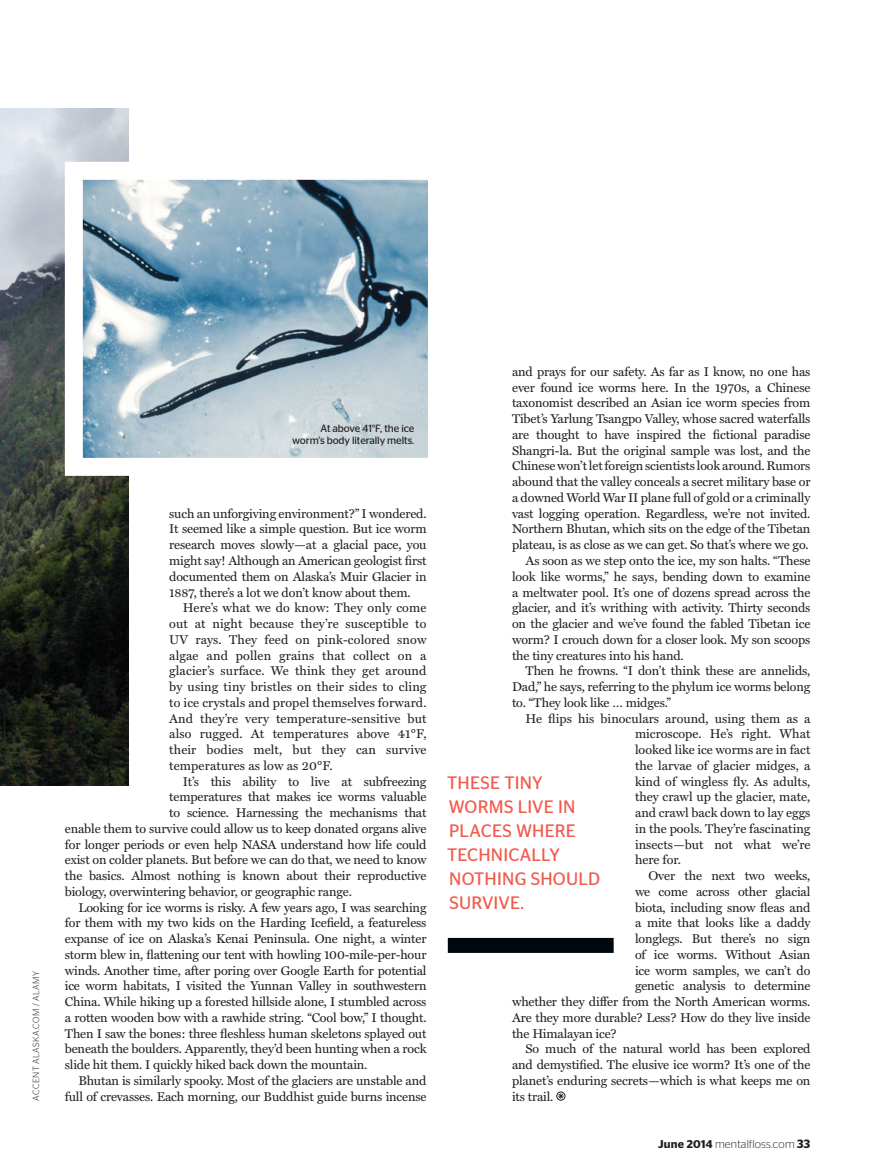
<style>
.page{position:relative;width:878px;height:1175px;background:#fff}
.page>*{position:absolute;margin:0;border:0;box-sizing:border-box;transform-origin:0 0}
.t1{font:18px/24px "Stag Sans";letter-spacing:.01em;color:#f15b4e}
.t2{font:12.75px "Miller Text";letter-spacing:-.01em;color:#231f20}
.t3{font:12.75px "Miller Text";letter-spacing:.01em;color:#231f20}
.t4{font:300 11.25px "Stag Sans";letter-spacing:.02em;color:#231f20}
.t5{font:10.5px/12px "Stag Sans";letter-spacing:-.01em;color:#231f20;text-align:right}
.t6{font:300 9px "Stag Sans";letter-spacing:.04em;color:#231f20}
.s1{font-weight:600}
.s2{font-weight:600;font-size:12px}
</style>
<div class="page">
<svg style="left:556px;top:1091px;width:9px;height:9px"></svg>
<img style="left:0;top:108px;width:129px;height:677px">
<div style="left:448px;top:938px;width:165px;height:15px;background:#00080f"></div>
<svg style="left:56px;top:153px;width:372px;height:332px"></svg>
<p class="t6" style="left:33px;top:1100px;width:131px;rotate:-90deg">ACCENT ALASKA.COM / ALAMY</p>
<p class="t5" style="left:292px;top:423px;width:124px">At above 41°F, the ice worm’s body literally melts.</p>
<p class="t2" style="left:169px;top:508px;width:259px">such an unforgiving environment?” I wondered.</p>
<p class="t2" style="left:169px;top:524px;width:259px">It seemed like a simple question. But ice worm</p>
<p class="t2" style="left:169px;top:540px;width:259px">research moves slowly—at a glacial pace, you</p>
<p class="t2" style="left:169px;top:555px;width:259px">might say! Although an American geologist first</p>
<p class="t2" style="left:169px;top:571px;width:259px">documented them on Alaska’s Muir Glacier in</p>
<p class="t2" style="left:169px;top:587px;width:243px">1887, there’s a lot we don’t know about them.</p>
<p class="t3" style="left:183px;top:603px;width:245px">Here’s what we do know: They only come</p>
<p class="t3" style="left:169px;top:618px;width:259px">out at night because they’re susceptible to</p>
<p class="t3" style="left:169px;top:634px;width:259px">UV rays. They feed on pink-colored snow</p>
<p class="t3" style="left:169px;top:650px;width:259px">algae and pollen grains that collect on a</p>
<p class="t3" style="left:169px;top:666px;width:259px">glacier’s surface. We think they get around</p>
<p class="t3" style="left:169px;top:681px;width:259px">by using tiny bristles on their sides to cling</p>
<p class="t3" style="left:169px;top:697px;width:259px">to ice crystals and propel themselves forward.</p>
<p class="t3" style="left:169px;top:713px;width:259px">And they’re very temperature-sensitive but</p>
<p class="t3" style="left:169px;top:729px;width:259px">also rugged. At temperatures above 41°F,</p>
<p class="t3" style="left:169px;top:744px;width:259px">their bodies melt, but they can survive</p>
<p class="t3" style="left:169px;top:760px;width:165px">temperatures as low as 20°F.</p>
<p class="t2" style="left:183px;top:776px;width:245px">It’s this ability to live at subfreezing</p>
<p class="t2" style="left:169px;top:792px;width:259px">temperatures that makes ice worms valuable</p>
<p class="t2" style="left:169px;top:807px;width:259px">to science. Harnessing the mechanisms that</p>
<p class="t2" style="left:65px;top:823px;width:363px">enable them to survive could allow us to keep donated organs alive</p>
<p class="t2" style="left:65px;top:839px;width:363px">for longer periods or even help NASA understand how life could</p>
<p class="t2" style="left:65px;top:855px;width:363px">exist on colder planets. But before we can do that, we need to know</p>
<p class="t2" style="left:65px;top:870px;width:363px">the basics. Almost nothing is known about their reproductive</p>
<p class="t2" style="left:65px;top:886px;width:288px">biology, overwintering behavior, or geographic range.</p>
<p class="t2" style="left:78px;top:902px;width:350px">Looking for ice worms is risky. A few years ago, I was searching</p>
<p class="t2" style="left:65px;top:918px;width:363px">for them with my two kids on the Harding Icefield, a featureless</p>
<p class="t2" style="left:65px;top:933px;width:363px">expanse of ice on Alaska’s Kenai Peninsula. One night, a winter</p>
<p class="t2" style="left:65px;top:949px;width:363px">storm blew in, flattening our tent with howling 100-mile-per-hour</p>
<p class="t2" style="left:65px;top:965px;width:363px">winds. Another time, after poring over Google Earth for potential</p>
<p class="t2" style="left:65px;top:981px;width:363px">ice worm habitats, I visited the Yunnan Valley in southwestern</p>
<p class="t2" style="left:65px;top:996px;width:363px">China. While hiking up a forested hillside alone, I stumbled across</p>
<p class="t2" style="left:65px;top:1012px;width:363px">a rotten wooden bow with a rawhide string. “Cool bow,” I thought.</p>
<p class="t2" style="left:65px;top:1028px;width:363px">Then I saw the bones: three fleshless human skeletons splayed out</p>
<p class="t2" style="left:65px;top:1044px;width:363px">beneath the boulders. Apparently, they’d been hunting when a rock</p>
<p class="t2" style="left:65px;top:1059px;width:304px">slide hit them. I quickly hiked back down the mountain.</p>
<p class="t2" style="left:78px;top:1075px;width:349px">Bhutan is similarly spooky. Most of the glaciers are unstable and</p>
<p class="t2" style="left:65px;top:1091px;width:363px">full of crevasses. Each morning, our Buddhist guide burns incense</p>
<p class="t2" style="left:512px;top:366px;width:300px">and prays for our safety. As far as I know, no one has</p>
<p class="t2" style="left:512px;top:382px;width:300px">ever found ice worms here. In the 1970s, a Chinese</p>
<p class="t2" style="left:512px;top:398px;width:300px">taxonomist described an Asian ice worm species from</p>
<p class="t2" style="left:512px;top:414px;width:300px">Tibet’s Yarlung Tsangpo Valley, whose sacred waterfalls</p>
<p class="t2" style="left:512px;top:429px;width:300px">are thought to have inspired the fictional paradise</p>
<p class="t2" style="left:512px;top:445px;width:300px">Shangri-la. But the original sample was lost, and the</p>
<p class="t2" style="left:512px;top:461px;width:300px">Chinese won’t let foreign scientists look around. Rumors</p>
<p class="t2" style="left:512px;top:477px;width:300px">abound that the valley conceals a secret military base or</p>
<p class="t2" style="left:512px;top:492px;width:300px">a downed World War II plane full of gold or a criminally</p>
<p class="t2" style="left:512px;top:508px;width:300px">vast logging operation. Regardless, we’re not invited.</p>
<p class="t2" style="left:512px;top:524px;width:300px">Northern Bhutan, which sits on the edge of the Tibetan</p>
<p class="t2" style="left:512px;top:540px;width:298px">plateau, is as close as we can get. So that’s where we go.</p>
<p class="t2" style="left:525px;top:555px;width:286px">As soon as we step onto the ice, my son halts. “These</p>
<p class="t2" style="left:512px;top:571px;width:300px">look like worms,” he says, bending down to examine</p>
<p class="t2" style="left:512px;top:587px;width:300px">a meltwater pool. It’s one of dozens spread across the</p>
<p class="t2" style="left:512px;top:603px;width:300px">glacier, and it’s writhing with activity. Thirty seconds</p>
<p class="t2" style="left:512px;top:618px;width:300px">on the glacier and we’ve found the fabled Tibetan ice</p>
<p class="t2" style="left:512px;top:634px;width:300px">worm? I crouch down for a closer look. My son scoops</p>
<p class="t2" style="left:512px;top:650px;width:173px">the tiny creatures into his hand.</p>
<p class="t2" style="left:525px;top:666px;width:286px">Then he frowns. “I don’t think these are annelids,</p>
<p class="t2" style="left:512px;top:681px;width:300px">Dad,” he says, referring to the phylum ice worms belong</p>
<p class="t2" style="left:512px;top:697px;width:160px">to. “They look like … midges.”</p>
<p class="t2" style="left:525px;top:713px;width:286px">He flips his binoculars around, using them as a</p>
<p class="t2" style="left:635px;top:729px;width:177px">microscope. He’s right. What</p>
<p class="t2" style="left:635px;top:744px;width:177px">looked like ice worms are in fact</p>
<p class="t2" style="left:635px;top:760px;width:177px">the larvae of glacier midges, a</p>
<p class="t2" style="left:635px;top:776px;width:177px">kind of wingless fly. As adults,</p>
<p class="t2" style="left:635px;top:792px;width:177px">they crawl up the glacier, mate,</p>
<p class="t2" style="left:635px;top:807px;width:177px">and crawl back down to lay eggs</p>
<p class="t2" style="left:635px;top:823px;width:177px">in the pools. They’re fascinating</p>
<p class="t2" style="left:635px;top:839px;width:177px">insects—but not what we’re</p>
<p class="t2" style="left:635px;top:855px;width:48px">here for.</p>
<p class="t2" style="left:648px;top:870px;width:163px">Over the next two weeks,</p>
<p class="t2" style="left:635px;top:886px;width:177px">we come across other glacial</p>
<p class="t2" style="left:635px;top:902px;width:177px">biota, including snow fleas and</p>
<p class="t2" style="left:635px;top:918px;width:177px">a mite that looks like a daddy</p>
<p class="t2" style="left:635px;top:933px;width:177px">longlegs. But there’s no sign</p>
<p class="t2" style="left:635px;top:949px;width:177px">of ice worms. Without Asian</p>
<p class="t2" style="left:635px;top:965px;width:177px">ice worm samples, we can’t do</p>
<p class="t2" style="left:635px;top:981px;width:177px">genetic analysis to determine</p>
<p class="t2" style="left:512px;top:996px;width:300px">whether they differ from the North American worms.</p>
<p class="t2" style="left:512px;top:1012px;width:300px">Are they more durable? Less? How do they live inside</p>
<p class="t2" style="left:512px;top:1028px;width:106px">the Himalayan ice?</p>
<p class="t2" style="left:525px;top:1044px;width:286px">So much of the natural world has been explored</p>
<p class="t2" style="left:512px;top:1059px;width:300px">and demystified. The elusive ice worm? It’s one of the</p>
<p class="t2" style="left:512px;top:1075px;width:300px">planet’s enduring secrets—which is what keeps me on</p>
<p class="t1" style="left:447px;top:772px;width:154px">THESE TINY<br>WORMS LIVE IN<br>PLACES WHERE<br>TECHNICALLY<br>NOTHING SHOULD<br>SURVIVE.</p>
<p class="t2" style="left:512px;top:1091px;width:43px">its trail.</p>
<p class="t4" style="left:658px;top:1140px;width:154px"><span class="s1">June 2014</span> mentalfloss.com <span class="s2">33</span></p>
</div>
